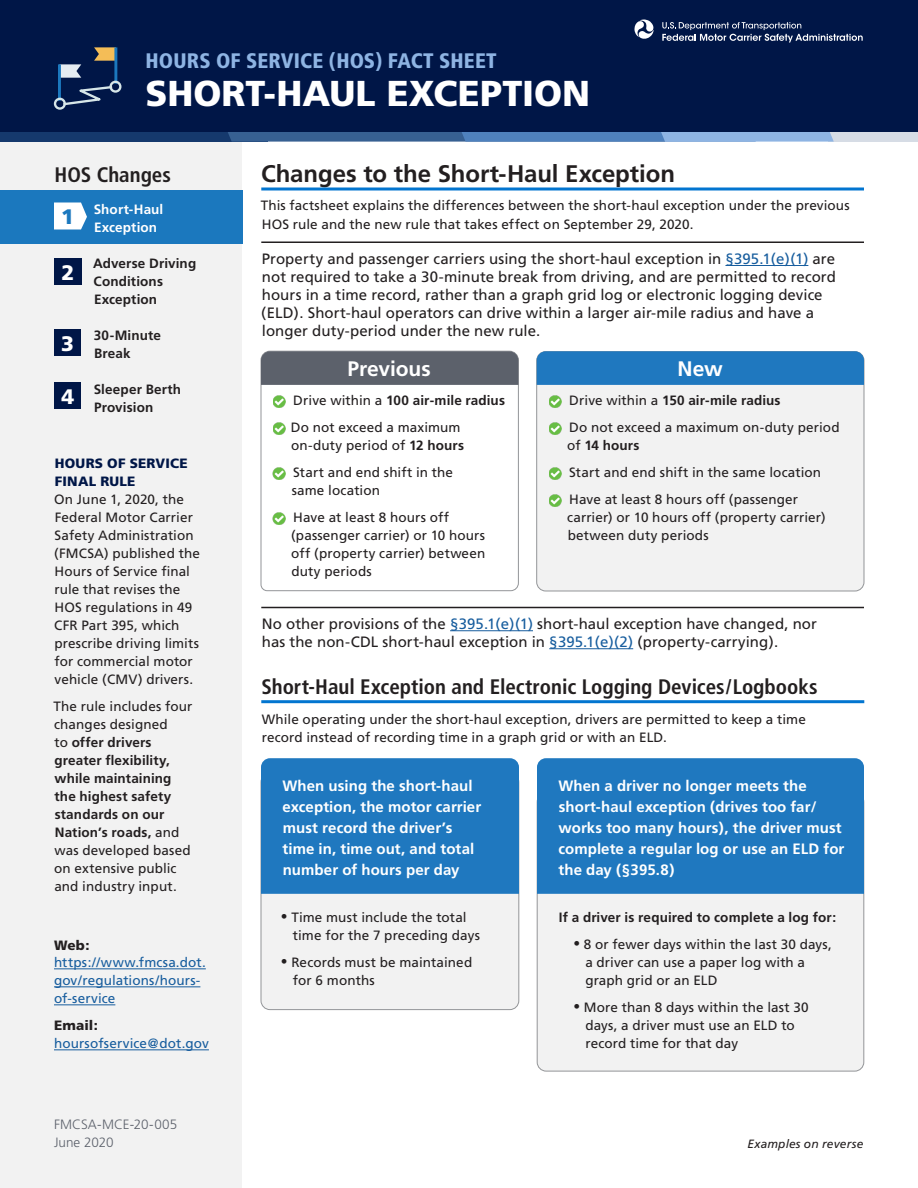
<style>
.page{position:relative;width:918px;height:1188px;background:#fff}
.page>*{position:absolute;margin:0;border:0;box-sizing:border-box;transform-origin:0 0}
.t1{font:900 36px "Frutiger";color:#fff}
.t2{font:700 24px "Frutiger";letter-spacing:-.005em;color:#231f20}
.t3{font:700 condensed 21px "Frutiger";color:#231f20}
.t4{font:900 condensed 21px "Frutiger";letter-spacing:.005em;color:#8eb4e3}
.t5{font:700 21px "Frutiger";letter-spacing:-.005em;color:#fff}
.t6{font:900 21px "Frutiger";color:#fff}
.t7{font:900 21px "Frutiger";color:#1b78be}
.t8{font:15px/18px "Frutiger";letter-spacing:.005em;color:#231f20}
.t9{font:700 15px/21px "Frutiger";letter-spacing:.005em;color:#fff}
.t10{font:13.5px/18px "Frutiger";letter-spacing:.01em;color:#231f20}
.t11{font:700 13.5px/18px "Frutiger";letter-spacing:.01em;color:#231f20}
.t12{font:13.5px/18px "Frutiger";letter-spacing:.01em;color:#175d9e}
.t13{font:300 13.5px/18px "Frutiger";letter-spacing:.005em;color:#5c616b}
.t14{font:900 13.5px/18px "Frutiger";letter-spacing:.015em;color:#001647}
.t15{font:700 13.5px/18px "Frutiger";letter-spacing:.01em;color:#fff}
.t16{font:italic 12px "Frutiger";letter-spacing:.015em;color:#231f20}
.s1{font-weight:400}
.s2{font-weight:900;color:#231f20}
.s3{color:#175d9e}
.s4{font-weight:700}
</style>
<div class="page">
<div style="left:0;top:121px;width:242px;height:1067px;background:#f2f2f2"></div>
<div style="left:0;top:0;width:918px;height:141px;background:#001647"></div>
<svg style="left:634px;top:19px;width:20px;height:20px"></svg>
<svg style="left:662px;top:22px;width:201px;height:21px"></svg>
<div style="left:0;top:132px;width:268px;height:10px;background:#15396d"></div>
<div style="left:828px;top:132px;width:90px;height:10px;background:#d6dce5"></div>
<svg style="left:228px;top:132px;width:606px;height:10px;background:#5b85b8"></svg>
<svg style="left:62px;top:85px;width:52px;height:22px"></svg>
<svg style="left:94px;top:47px;width:20px;height:14px"></svg>
<hr style="left:114px;top:47px;width:3px;height:37px;background:#1b78be">
<div style="left:109px;top:81px;width:13px;height:12px;border:2px solid #d6e6e8;border-radius:50%"></div>
<svg style="left:61px;top:64px;width:20px;height:14px"></svg>
<hr style="left:58px;top:64px;width:3px;height:37px;background:#1b78be">
<div style="left:54px;top:98px;width:12px;height:12px;border:2px solid #d6e6e8;border-radius:50%"></div>
<div style="left:261px;top:773px;width:258px;height:237px;background:#f2f2f2;border-radius:9px"></div>
<div style="left:537px;top:793px;width:327px;height:278px;background:#f2f2f2;border-radius:9px"></div>
<div style="left:261px;top:758px;width:258px;height:136px;background:#1f78bf"></div>
<div style="left:0;top:190px;width:243px;height:54px;background:#1b78be"></div>
<hr style="left:261px;top:700px;width:603px;height:3px;background:#0275d0">
<svg style="left:54px;top:202px;width:33px;height:28px"></svg>
<div style="left:54px;top:382px;width:27px;height:28px;background:#001647"></div>
<div style="left:55px;top:258px;width:27px;height:27px;background:#001647"></div>
<div style="left:54px;top:329px;width:27px;height:27px;background:#001647"></div>
<div style="left:537px;top:352px;width:327px;height:239px;background:#f2f2f2;border-radius:9px"></div>
<hr style="left:261px;top:242px;width:603px;height:1px;background:#231f20">
<hr style="left:725px;top:265px;width:83px;height:1px;background:#175d9e">
<hr style="left:261px;top:188px;width:603px;height:2px;background:#0275d0">
<hr style="left:261px;top:607px;width:603px;height:1px;background:#231f20">
<hr style="left:450px;top:630px;width:83px;height:1px;background:#175d9e">
<hr style="left:549px;top:648px;width:84px;height:1px;background:#175d9e">
<svg style="left:261px;top:357px;width:258px;height:234px"></svg>
<svg style="left:273px;top:395px;width:13px;height:13px"></svg>
<svg style="left:273px;top:422px;width:13px;height:13px"></svg>
<svg style="left:273px;top:467px;width:13px;height:13px"></svg>
<svg style="left:273px;top:512px;width:13px;height:13px"></svg>
<div style="left:261px;top:351px;width:257px;height:34px;background:#5c616b"></div>
<div style="left:537px;top:351px;width:327px;height:34px;background:#1f78bf"></div>
<svg style="left:549px;top:395px;width:13px;height:13px"></svg>
<svg style="left:549px;top:422px;width:13px;height:13px"></svg>
<svg style="left:549px;top:467px;width:13px;height:13px"></svg>
<svg style="left:549px;top:494px;width:13px;height:13px"></svg>
<div style="left:537px;top:758px;width:327px;height:136px;background:#1f78bf"></div>
<hr style="left:54px;top:969px;width:152px;height:1px;background:#175d9e">
<hr style="left:54px;top:987px;width:146px;height:1px;background:#175d9e">
<hr style="left:54px;top:1005px;width:61px;height:1px;background:#175d9e">
<hr style="left:54px;top:1050px;width:155px;height:1px;background:#175d9e">
<h3 class="t4" style="left:146px;top:48px;width:353px">HOURS OF SERVICE (HOS) FACT SHEET</h3>
<h1 class="t1" style="left:146px;top:71px;width:446px">SHORT-HAUL EXCEPTION</h1>
<h2 class="t3" style="left:55px;top:162px;width:118px">HOS Changes</h2>
<p class="t7" style="left:61px;top:204px;width:14px">1</p>
<p class="t15" style="left:94px;top:200px;width:71px">Short-Haul<br>Exception</p>
<p class="t11" style="left:93px;top:254px;width:105px">Adverse Driving<br>Conditions<br>Exception</p>
<p class="t11" style="left:94px;top:326px;width:69px">30-Minute<br>Break</p>
<p class="t11" style="left:94px;top:380px;width:89px">Sleeper Berth<br>Provision</p>
<p class="t6" style="left:62px;top:260px;width:14px">2</p>
<p class="t6" style="left:61px;top:331px;width:14px">3</p>
<p class="t6" style="left:61px;top:384px;width:14px">4</p>
<h4 class="t14" style="left:55px;top:454px;width:134px">HOURS OF SERVICE<br>FINAL RULE</h4>
<p class="t10" style="left:54px;top:491px;width:147px">On June 1, 2020, the<br>Federal Motor Carrier<br>Safety Administration (FMCSA) published the<br>Hours of Service final rule that revises the<br>HOS regulations in 49<br>CFR Part 395, which prescribe driving limits for commercial motor vehicle (CMV) drivers.</p>
<p class="t11" style="left:53px;top:698px;width:140px"><span class="s1">The rule includes four changes designed<br>to</span> offer drivers greater flexibility, while maintaining the highest safety standards on our<br>Nation’s roads, <span class="s1">and was developed based on extensive public and industry input.</span></p>
<p class="t12" style="left:54px;top:936px;width:153px"><span class="s2">Web: </span>https://www.fmcsa.dot. gov/regulations/hours&shy;of-service</p>
<p class="t12" style="left:54px;top:1017px;width:156px"><span class="s2">Email: </span>hoursofservice@dot.gov</p>
<p class="t13" style="left:54px;top:1116px;width:125px">FMCSA-MCE-20-005<br>June 2020</p>
<h1 class="t2" style="left:261px;top:159px;width:415px">Changes to the Short-Haul Exception</h1>
<p class="t10" style="left:261px;top:196px;width:590px;line-height:19.5px">This factsheet explains the differences between the short-haul exception under the previous<br>HOS rule and the new rule that takes effect on September 29, 2020.</p>
<p class="t8" style="left:261px;top:250px;width:576px">Property and passenger carriers using the short-haul exception in <span class="s3">§395.1(e)(1)</span> are not required to take a 30-minute break from driving, and are permitted to record hours in a time record, rather than a graph grid log or electronic logging device (ELD). Short-haul operators can drive within a larger air-mile radius and have a longer duty-period under the new rule.</p>
<h3 class="t5" style="left:348px;top:356px;width:85px">Previous</h3>
<h3 class="t5" style="left:678px;top:356px;width:47px">New</h3>
<p class="t11" style="left:569px;top:391px;width:213px"><span class="s1">Drive within a</span> 150 air-mile radius</p>
<p class="t10" style="left:567px;top:418px;width:274px">Do not exceed a maximum on-duty period of <span class="s4">14 hours</span></p>
<p class="t10" style="left:569px;top:463px;width:253px">Start and end shift in the same location</p>
<p class="t10" style="left:567px;top:490px;width:260px">Have at least 8 hours off (passenger carrier) or 10 hours off (property carrier) between duty periods</p>
<p class="t11" style="left:293px;top:391px;width:213px"><span class="s1">Drive within a</span> 100 air-mile radius</p>
<p class="t10" style="left:291px;top:418px;width:175px">Do not exceed a maximum on-duty period of <span class="s4">12 hours</span></p>
<p class="t10" style="left:292px;top:463px;width:163px">Start and end shift in the same location</p>
<p class="t10" style="left:291px;top:508px;width:196px">Have at least 8 hours off (passenger carrier) or 10 hours off (property carrier) between duty periods</p>
<p class="t8" style="left:262px;top:615px;width:557px">No other provisions of the <span class="s3">§395.1(e)(1)</span> short-haul exception have changed, nor has the non-CDL short-haul exception in <span class="s3">§395.1(e)(2)</span> (property-carrying).</p>
<h2 class="t3" style="left:261px;top:674px;width:558px">Short-Haul Exception and Electronic Logging Devices/Logbooks</h2>
<p class="t10" style="left:262px;top:711px;width:546px">While operating under the short-haul exception, drivers are permitted to keep a time record instead of recording time in a graph grid or with an ELD.</p>
<p class="t9" style="left:282px;top:775px;width:200px">When using the short-haul exception, the motor carrier must record the driver’s time in, time out, and total number of hours per day</p>
<p class="t9" style="left:558px;top:775px;width:288px">When a driver no longer meets the short-haul exception (drives too far/ works too many hours), the driver must complete a regular log or use an ELD for the day (§395.8)</p>
<p class="t10" style="left:293px;top:908px;width:189px;text-indent:-12px">• Time must include the total time for the 7 preceding days</p>
<p class="t10" style="left:293px;top:953px;width:181px;text-indent:-12px">• Records must be maintained for 6 months</p>
<p class="t11" style="left:559px;top:908px;width:279px">If a driver is required to complete a log for:</p>
<p class="t10" style="left:585px;top:935px;width:248px;text-indent:-12px">• 8 or fewer days within the last 30 days, a driver can use a paper log with a graph grid or an ELD</p>
<p class="t10" style="left:585px;top:998px;width:225px;text-indent:-12px">• More than 8 days within the last 30 days, a driver must use an ELD to record time for that day</p>
<p class="t16" style="left:748px;top:1136px;width:117px">Examples on reverse</p>
</div>
